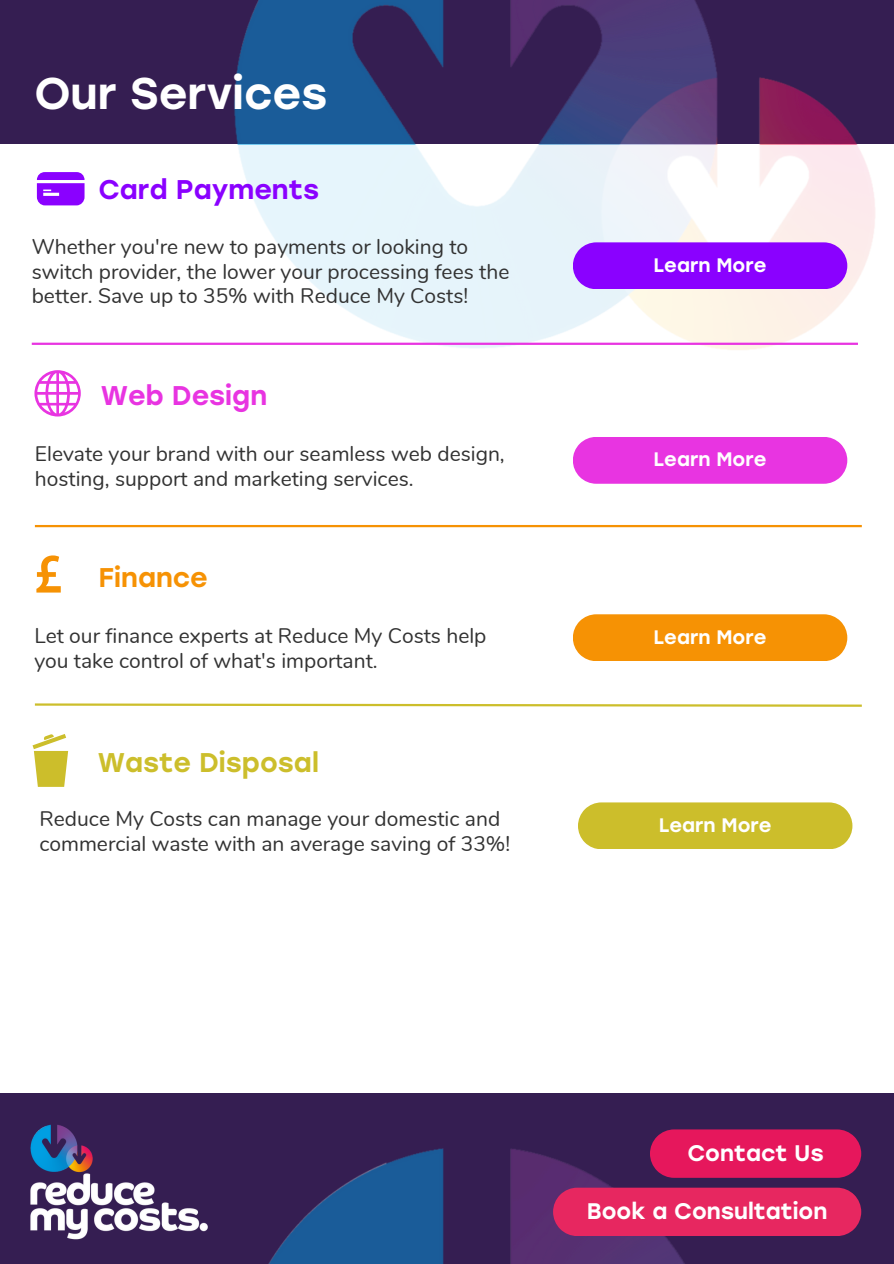
<style>
.page{position:relative;width:894px;height:1264px;background:#fff}
.page>*{position:absolute;margin:0;border:0;box-sizing:border-box;transform-origin:0 0}
.t1{font:500 44.25px "Stolzl";color:#fff}
.t2{font:500 27px "Stolzl";color:#ccbe2b}
.t3{font:500 27px "Stolzl";color:#8a01ff}
.t4{font:500 27px "Stolzl";color:#e834e1}
.t5{font:500 27px "Stolzl";color:#f69204}
.t6{font:500 22.5px "Stolzl";color:#fff}
.t7{font:21px/24.8px "Nunito";color:#323232}
.t8{font:500 19.5px "Stolzl";color:#fff}
</style>
<div class="page">
<img style="left:237px;top:144px;width:638px;height:206px">
<div style="left:0;top:0;width:893px;height:144px;background:#351e52"></div>
<img style="left:234px;top:0;width:623px;height:144px">
<svg style="left:33px;top:734px;width:35px;height:52px"></svg>
<svg style="left:36px;top:555px;width:25px;height:37px"></svg>
<div style="left:0;top:1093px;width:893px;height:170px;background:#351e52"></div>
<img style="left:269px;top:1148px;width:593px;height:115px">
<div style="left:573px;top:614px;width:274px;height:47px;background:#f69204"></div>
<div style="left:578px;top:802px;width:274px;height:47px;background:#ccbe2b"></div>
<svg style="left:37px;top:172px;width:47px;height:33px"></svg>
<div style="left:572px;top:242px;width:275px;height:47px;background:#8a01ff"></div>
<hr style="left:32px;top:342px;width:825px;height:3px;background:#e835e1">
<svg style="left:34px;top:703px;width:828px;height:4px"></svg>
<hr style="left:35px;top:525px;width:826px;height:2px;background:#f69204">
<div style="left:573px;top:437px;width:274px;height:47px;background:#e834e1"></div>
<svg style="left:34px;top:370px;width:46px;height:46px"></svg>
<img style="left:30px;top:1124px;width:178px;height:116px">
<div style="left:553px;top:1187px;width:307px;height:48px;background:#e72760"></div>
<svg style="left:649px;top:1129px;width:212px;height:48px"></svg>
<h4 class="t1" style="left:34px;top:67px;width:294px">Our Services</h4>
<p class="t3" style="left:98px;top:173px;width:222px">Card Payments</p>
<p class="t7" style="left:32px;top:235px;width:479px">Whether you're new to payments or looking to switch provider, the lower your processing fees the better. Save up to 35% with Reduce My Costs!</p>
<p class="t4" style="left:101px;top:379px;width:168px">Web Design</p>
<p class="t7" style="left:35px;top:441px;width:471px">Elevate your brand with our seamless web design, hosting, support and marketing services.</p>
<h2 class="t5" style="left:98px;top:561px;width:111px">Finance</h2>
<h2 class="t7" style="left:34px;top:623px;width:453px">Let our finance experts at Reduce My Costs help you take control of what's important.</h2>
<h4 class="t2" style="left:98px;top:745px;width:222px">Waste Disposal</h4>
<p class="t7" style="left:39px;top:807px;width:472px">Reduce My Costs can manage your domestic and commercial waste with an average saving of 33%!</p>
<p class="t8" style="left:653px;top:253px;width:114px">Learn More</p>
<p class="t8" style="left:653px;top:447px;width:114px">Learn More</p>
<h1 class="t8" style="left:653px;top:625px;width:114px">Learn More</h1>
<p class="t8" style="left:658px;top:813px;width:114px">Learn More</p>
<h2 class="t6" style="left:687px;top:1139px;width:138px">Contact Us</h2>
<p class="t6" style="left:586px;top:1197px;width:242px">Book a Consultation</p>
</div>
